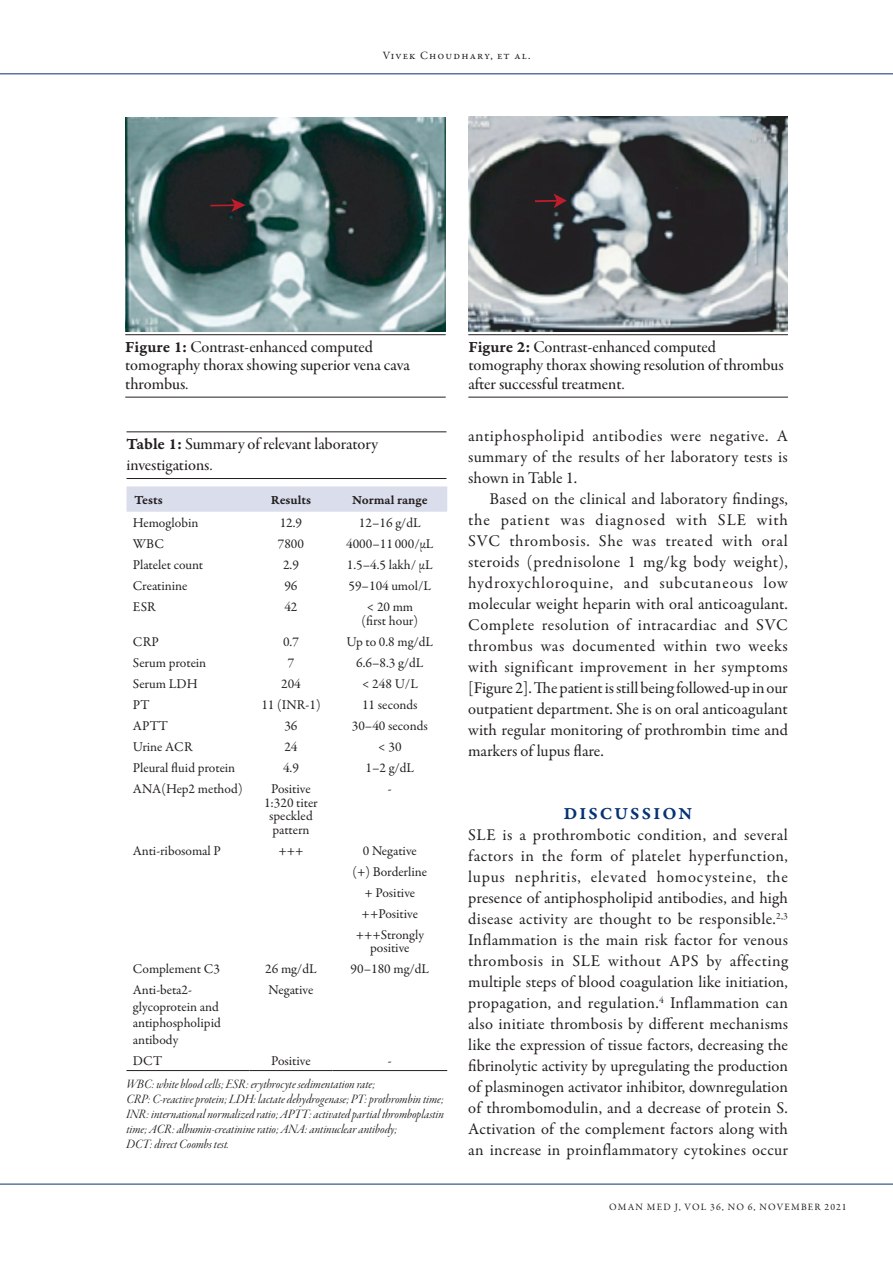
<style>
.page{position:relative;width:893px;height:1263px;background:#fff}
.page>*{position:absolute;margin:0;border:0;box-sizing:border-box;transform-origin:0 0}
.Heading-1{font:18px "Garamond Premr Pro Smbd Capt";letter-spacing:.115em;color:#053276}
.Paragraph_No-Indent{font:16.5px/21px "Garamond Premr Pro";letter-spacing:.01em;color:#231f20;text-align:justify}
.Paragraph_indent{font:16.5px/21px "Garamond Premr Pro";letter-spacing:.025em;color:#231f20;text-align:justify}
.Table-Caption{font:16.5px/18.3px "Garamond Premr Pro Med Subh";color:#231f20}
.Figure-Caption{font:16.5px/18.3px "Garamond Premr Pro Med Subh";color:#231f20}
.Table-Text{font:13.5px/13.5px "Garamond Premr Pro";color:#231f20;text-align:center}
.Table-Sub{font:13.5px/15px "Garamond Premr Pro It Disp";color:#231f20}
.Table-Text-Left{font:13.5px/16.5px "Garamond Premr Pro";letter-spacing:.005em;color:#231f20}
.Table-Header{font:13.2px "Garamond Premr Pro Smbd Capt";letter-spacing:-.005em;color:#231f20}
.Table-Header-Left{font:13.2px "Garamond Premr Pro Smbd Capt";color:#231f20}
.t1{font:11.25px "Garamond Premr Pro";letter-spacing:.1em;color:#231f20}
.t2{font:9.75px "Garamond Premr Pro";letter-spacing:.1em;color:#231f20}
.s1{font-family:"Garamond Premr Pro Smbd Capt"}
</style>
<div class="page">
<hr style="left:0;top:1184px;width:893px;height:1px;background:#053276">
<hr style="left:0;top:74px;width:893px;height:1px;background:#053276">
<hr style="left:125px;top:334px;width:321px;height:1px;background:#231f20">
<hr style="left:125px;top:397px;width:321px;height:1px;background:#231f20">
<img style="left:125px;top:117px;width:321px;height:215px">
<hr style="left:210px;top:204px;width:25px;height:2px;background:#be1d2c">
<svg style="left:231px;top:199px;width:15px;height:13px"></svg>
<hr style="left:127px;top:432px;width:319px;height:1px;background:#231f20">
<hr style="left:127px;top:478px;width:319px;height:1px;background:#231f20">
<svg style="left:127px;top:486px;width:320px;height:26px;background:#dbddeb"></svg>
<hr style="left:127px;top:1070px;width:122px;height:1px;background:#231f20">
<hr style="left:249px;top:1070px;width:83px;height:1px;background:#231f20">
<hr style="left:332px;top:1070px;width:115px;height:1px;background:#231f20">
<hr style="left:468px;top:334px;width:320px;height:1px;background:#231f20">
<hr style="left:468px;top:397px;width:320px;height:1px;background:#231f20">
<img style="left:468px;top:117px;width:320px;height:215px">
<hr style="left:535px;top:200px;width:22px;height:2px;background:#be1d2c">
<svg style="left:554px;top:194px;width:13px;height:14px"></svg>
<p class="t1" style="left:383px;top:49px;width:149px">Vivek Choudhary, et al.</p>
<p class="Table-Caption" style="left:125px;top:338px;width:286px"><span class="s1">Figure 1:</span> Contrast-enhanced computed tomography thorax showing superior vena cava thrombus.</p>
<p class="Table-Caption" style="left:127px;top:434px;width:253px;line-height:21px"><span class="s1">Table 1:</span> Summary of relevant laboratory investigations.</p>
<p class="Table-Header-Left" style="left:134px;top:492px;width:30px">Tests</p>
<p class="Table-Header" style="left:271px;top:492px;width:42px">Results</p>
<p class="Table-Header" style="left:352px;top:492px;width:77px">Normal range</p>
<p class="Table-Text-Left" style="left:133px;top:515px;width:67px">Hemoglobin</p>
<p class="Table-Text" style="left:280px;top:516px;width:24px">12.9</p>
<p class="Table-Text" style="left:359px;top:516px;width:63px">12–16 g/dL</p>
<p class="Table-Text-Left" style="left:133px;top:536px;width:33px">WBC</p>
<p class="Table-Text" style="left:278px;top:537px;width:28px">7800</p>
<p class="Table-Text" style="left:346px;top:537px;width:89px">4000–11 000/μL</p>
<p class="Table-Text-Left" style="left:133px;top:557px;width:72px">Platelet count</p>
<p class="Table-Text" style="left:283px;top:558px;width:17px">2.9</p>
<p class="Table-Text" style="left:347px;top:558px;width:87px">1.5–4.5 lakh/ μL</p>
<p class="Table-Text-Left" style="left:133px;top:578px;width:56px">Creatinine</p>
<p class="Table-Text" style="left:284px;top:579px;width:15px">96</p>
<p class="Table-Text" style="left:349px;top:579px;width:84px">59–104 umol/L</p>
<p class="Table-Text-Left" style="left:133px;top:599px;width:24px">ESR</p>
<p class="Table-Text" style="left:284px;top:601px;width:15px">42</p>
<p class="Table-Text" style="left:362px;top:601px;width:58px">&lt; 20 mm (first hour)</p>
<p class="Table-Text-Left" style="left:133px;top:634px;width:27px">CRP</p>
<p class="Table-Text" style="left:283px;top:635px;width:17px">0.7</p>
<p class="Table-Text" style="left:347px;top:635px;width:88px">Up to 0.8 mg/dL</p>
<p class="Table-Text-Left" style="left:133px;top:655px;width:75px">Serum protein</p>
<p class="Table-Text" style="left:288px;top:656px;width:8px">7</p>
<p class="Table-Text" style="left:356px;top:656px;width:69px">6.6–8.3 g/dL</p>
<p class="Table-Text-Left" style="left:133px;top:676px;width:66px">Serum LDH</p>
<p class="Table-Text" style="left:281px;top:677px;width:21px">204</p>
<p class="Table-Text" style="left:362px;top:677px;width:58px">&lt; 248 U/L</p>
<p class="Table-Text-Left" style="left:133px;top:697px;width:18px">PT</p>
<p class="Table-Text" style="left:261px;top:698px;width:61px">11 (INR-1)</p>
<p class="Table-Text" style="left:362px;top:698px;width:57px">11 seconds</p>
<p class="Table-Text-Left" style="left:133px;top:718px;width:37px">APTT</p>
<p class="Table-Text" style="left:284px;top:719px;width:15px">36</p>
<p class="Table-Text" style="left:352px;top:719px;width:78px">30–40 seconds</p>
<p class="Table-Text-Left" style="left:133px;top:739px;width:61px">Urine ACR</p>
<p class="Table-Text" style="left:284px;top:740px;width:15px">24</p>
<p class="Table-Text" style="left:378px;top:740px;width:25px">&lt; 30</p>
<p class="Table-Text-Left" style="left:133px;top:760px;width:104px">Pleural fluid protein</p>
<p class="Table-Text" style="left:283px;top:761px;width:17px">4.9</p>
<p class="Table-Text" style="left:365px;top:761px;width:50px">1–2 g/dL</p>
<p class="Table-Text-Left" style="left:133px;top:781px;width:111px">ANA(Hep2 method)</p>
<p class="Table-Text" style="left:264px;top:782px;width:55px">Positive<br>1:320 titer speckled pattern</p>
<p class="Table-Text" style="left:388px;top:782px;width:5px">-</p>
<p class="Table-Text-Left" style="left:133px;top:842px;width:90px">Anti-ribosomal P</p>
<p class="Table-Text" style="left:278px;top:844px;width:27px">+++</p>
<p class="Table-Text" style="left:363px;top:844px;width:56px">0 Negative</p>
<p class="Table-Text" style="left:352px;top:865px;width:76px">(+) Borderline</p>
<p class="Table-Text" style="left:364px;top:886px;width:52px">+ Positive</p>
<p class="Table-Text" style="left:362px;top:907px;width:58px">++Positive</p>
<p class="Table-Text" style="left:356px;top:928px;width:70px">+++Strongly positive</p>
<p class="Table-Text-Left" style="left:133px;top:961px;width:89px">Complement C3</p>
<p class="Table-Text" style="left:265px;top:963px;width:53px">26 mg/dL</p>
<p class="Table-Text" style="left:351px;top:963px;width:80px">90–180 mg/dL</p>
<p class="Table-Text-Left" style="left:133px;top:982px;width:89px">Anti-beta2- glycoprotein and antiphospholipid antibody</p>
<p class="Table-Text" style="left:268px;top:984px;width:46px">Negative</p>
<p class="Table-Text-Left" style="left:133px;top:1053px;width:31px">DCT</p>
<p class="Table-Text" style="left:271px;top:1054px;width:41px">Positive</p>
<p class="Table-Text" style="left:388px;top:1054px;width:5px">-</p>
<p class="Table-Sub" style="left:127px;top:1077px;width:319px">WBC: white blood cells; ESR: erythrocyte sedimentation rate;<br>CRP: C-reactive protein; LDH: lactate dehydrogenase; PT: prothrombin time; INR: international normalized ratio; APTT: activated partial thromboplastin time; ACR: albumin-creatinine ratio; ANA: antinuclear antibody;<br>DCT: direct Coombs test.</p>
<p class="Figure-Caption" style="left:468px;top:338px;width:317px"><span class="s1">Figure 2:</span> Contrast-enhanced computed tomography thorax showing resolution of thrombus after successful treatment.</p>
<p class="Paragraph_indent" style="left:468px;top:426px;width:321px">antiphospholipid antibodies were negative. A summary of the results of her laboratory tests is shown in Table 1.</p>
<p class="Paragraph_indent" style="left:468px;top:489px;width:321px;text-indent:21px">Based on the clinical and laboratory findings, the patient was diagnosed with SLE with SVC thrombosis. She was treated with oral steroids (prednisolone 1 mg/kg body weight), hydroxychloroquine, and subcutaneous low molecular weight heparin with oral anticoagulant.<br>Complete resolution of intracardiac and SVC thrombus was documented within two weeks with significant improvement in her symptoms [Figure 2]. The patient is still being followed-up in our outpatient department. She is on oral anticoagulant with regular monitoring of prothrombin time and markers of lupus flare.</p>
<p class="Heading-1" style="left:564px;top:803px;width:130px">DISCUSSION</p>
<p class="Paragraph_No-Indent" style="left:468px;top:825px;width:321px">SLE is a prothrombotic condition, and several factors in the form of platelet hyperfunction, lupus nephritis, elevated homocysteine, the presence of antiphospholipid antibodies, and high disease activity are thought to be responsible.<sup>2,3<br></sup>Inflammation is the main risk factor for venous thrombosis in SLE without APS by affecting multiple steps of blood coagulation like initiation, propagation, and regulation.<sup>4</sup> Inflammation can also initiate thrombosis by different mechanisms like the expression of tissue factors, decreasing the fibrinolytic activity by upregulating the production of plasminogen activator inhibitor, downregulation of thrombomodulin, and a decrease of protein S.<br>Activation of the complement factors along with an increase in proinflammatory cytokines occur</p>
<p class="t2" style="left:609px;top:1201px;width:19px">Oman</p>
<p class="t2" style="left:647px;top:1201px;width:9px">med</p>
<p class="t2" style="left:675px;top:1201px;width:19px">J, vol</p>
<p class="t2" style="left:710px;top:1201px;width:27px">36, no</p>
<p class="t2" style="left:748px;top:1201px;width:29px">6, November</p>
<p class="t2" style="left:825px;top:1201px;width:23px">2021</p>
</div>
